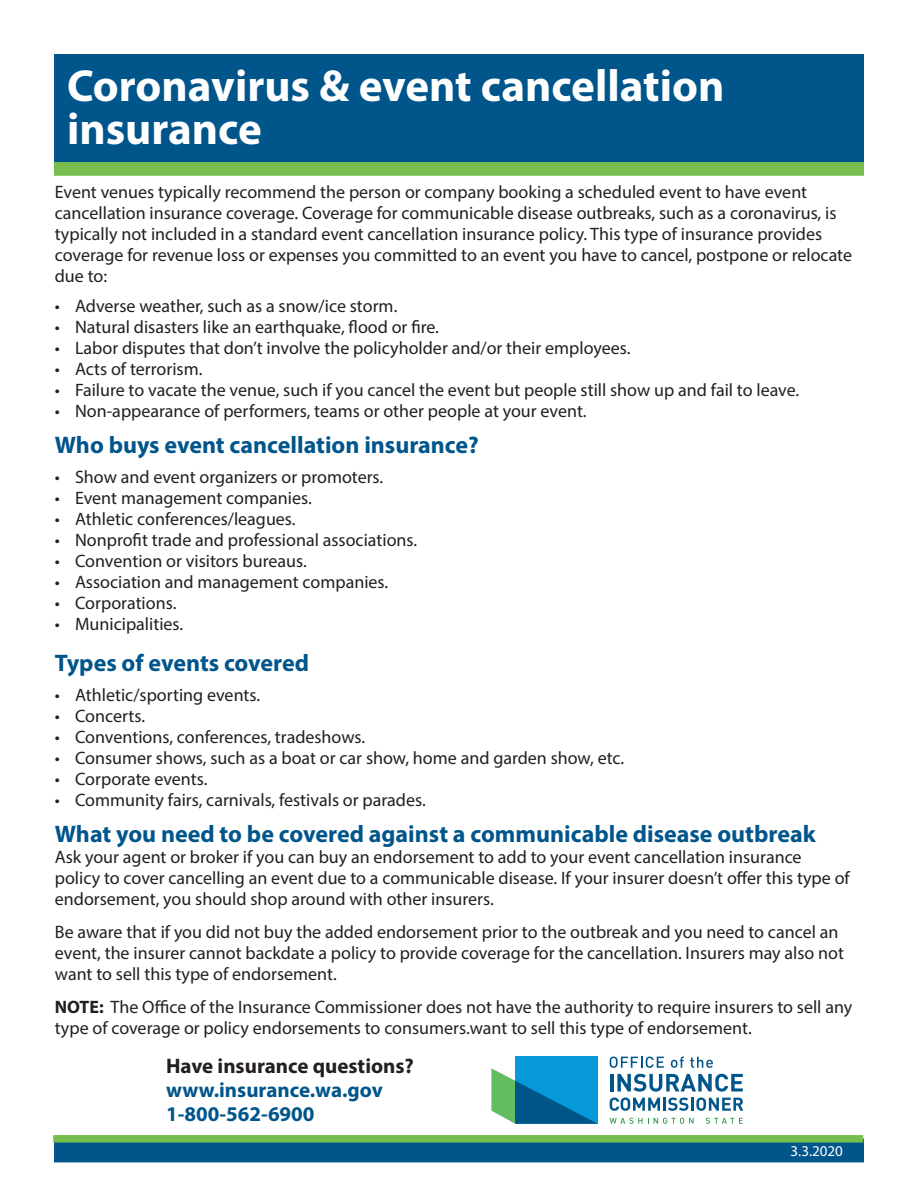
<style>
.page{position:relative;width:918px;height:1188px;background:#fff}
.page>*{position:absolute;margin:0;border:0;box-sizing:border-box;transform-origin:0 0}
.t1{font:700 45px "Myriad Pro";color:#fff}
.t2{font:700 24px "Myriad Pro";color:#00558b}
.t3{font:700 21px "Myriad Pro";color:#00558b}
.t4{font:700 21px "Myriad Pro";color:#231f20}
.t5{font:18px/21px "Myriad Pro";color:#231f20}
.t6{font:15px "Myriad Pro";color:#fff}
.s1{font-weight:700}
</style>
<div class="page">
<div style="left:54px;top:55px;width:810px;height:108px;background:#00558b"></div>
<div style="left:54px;top:162px;width:810px;height:14px;background:#77be4e;border:2px solid #77be4e"></div>
<div style="left:515px;top:1057px;width:83px;height:67px;background:#069ad9"></div>
<svg style="left:491px;top:1068px;width:107px;height:56px"></svg>
<svg style="left:610px;top:1118px;width:32px;height:6px"></svg>
<svg style="left:648px;top:1118px;width:46px;height:6px"></svg>
<svg style="left:706px;top:1118px;width:37px;height:6px"></svg>
<hr style="left:610px;top:1074px;width:3px;height:17px;background:#00568a">
<svg style="left:617px;top:1074px;width:126px;height:18px"></svg>
<svg style="left:610px;top:1098px;width:133px;height:13px"></svg>
<svg style="left:610px;top:1057px;width:54px;height:11px"></svg>
<svg style="left:671px;top:1057px;width:13px;height:11px"></svg>
<svg style="left:690px;top:1057px;width:23px;height:11px"></svg>
<div style="left:54px;top:1139px;width:810px;height:23px;background:#00558b"></div>
<div style="left:53px;top:1135px;width:810px;height:8px;background:#77be4e;border:2px solid #77be4e"></div>
<p class="t1" style="left:67px;top:56px;width:659px">Coronavirus &amp; event cancellation</p>
<p class="t1" style="left:67px;top:99px;width:196px">insurance</p>
<p class="t5" style="left:55px;top:182px;width:799px">Event venues typically recommend the person or company booking a scheduled event to have event cancellation insurance coverage. Coverage for communicable disease outbreaks, such as a coronavirus, is typically not included in a standard event cancellation insurance policy. This type of insurance provides coverage for revenue loss or expenses you committed to an event you have to cancel, postpone or relocate due to:</p>
<p class="t5" style="left:55px;top:296px;width:344px">• Adverse weather, such as a snow/ice storm.</p>
<p class="t5" style="left:55px;top:317px;width:386px">• Natural disasters like an earthquake, flood or fire.</p>
<p class="t5" style="left:55px;top:338px;width:577px">• Labor disputes that don’t involve the policyholder and/or their employees.</p>
<p class="t5" style="left:55px;top:359px;width:149px">• Acts of terrorism.</p>
<p class="t5" style="left:55px;top:380px;width:746px">• Failure to vacate the venue, such if you cancel the event but people still show up and fail to leave.</p>
<p class="t5" style="left:55px;top:401px;width:533px">• Non-appearance of performers, teams or other people at your event.</p>
<p class="t2" style="left:55px;top:430px;width:426px">Who buys event cancellation insurance?</p>
<p class="t5" style="left:55px;top:467px;width:330px">• Show and event organizers or promoters.</p>
<p class="t5" style="left:55px;top:488px;width:258px">• Event management companies.</p>
<p class="t5" style="left:55px;top:509px;width:242px">• Athletic conferences/leagues.</p>
<p class="t5" style="left:55px;top:530px;width:364px">• Nonprofit trade and professional associations.</p>
<p class="t5" style="left:55px;top:551px;width:253px">• Convention or visitors bureaus.</p>
<p class="t5" style="left:55px;top:572px;width:335px">• Association and management companies.</p>
<p class="t5" style="left:55px;top:593px;width:123px">• Corporations.</p>
<p class="t5" style="left:55px;top:614px;width:130px">• Municipalities.</p>
<p class="t2" style="left:55px;top:648px;width:256px">Types of events covered</p>
<p class="t5" style="left:55px;top:684px;width:207px">• Athletic/sporting events.</p>
<p class="t5" style="left:55px;top:705px;width:92px">• Concerts.</p>
<p class="t5" style="left:55px;top:726px;width:312px">• Conventions, conferences, tradeshows.</p>
<p class="t5" style="left:55px;top:747px;width:571px">• Consumer shows, such as a boat or car show, home and garden show, etc.</p>
<p class="t5" style="left:55px;top:768px;width:154px">• Corporate events.</p>
<p class="t5" style="left:55px;top:789px;width:372px">• Community fairs, carnivals, festivals or parades.</p>
<p class="t2" style="left:55px;top:819px;width:762px">What you need to be covered against a communicable disease outbreak</p>
<p class="t5" style="left:55px;top:846px;width:797px">Ask your agent or broker if you can buy an endorsement to add to your event cancellation insurance policy to cover cancelling an event due to a communicable disease. If your insurer doesn’t offer this type of endorsement, you should shop around with other insurers.</p>
<p class="t5" style="left:55px;top:921px;width:791px">Be aware that if you did not buy the added endorsement prior to the outbreak and you need to cancel an event, the insurer cannot backdate a policy to provide coverage for the cancellation. Insurers may also not want to sell this type of endorsement.</p>
<p class="t5" style="left:55px;top:996px;width:799px"><span class="s1">NOTE:</span> The Office of the Insurance Commissioner does not have the authority to require insurers to sell any type of coverage or policy endorsements to consumers.want to sell this type of endorsement.</p>
<p class="t4" style="left:166px;top:1052px;width:249px">Have insurance questions?</p>
<p class="t3" style="left:166px;top:1076px;width:218px">www.insurance.wa.gov</p>
<p class="t3" style="left:166px;top:1100px;width:150px">1-800-562-6900</p>
<p class="t6" style="left:791px;top:1142px;width:54px">3.3.2020</p>
</div>
